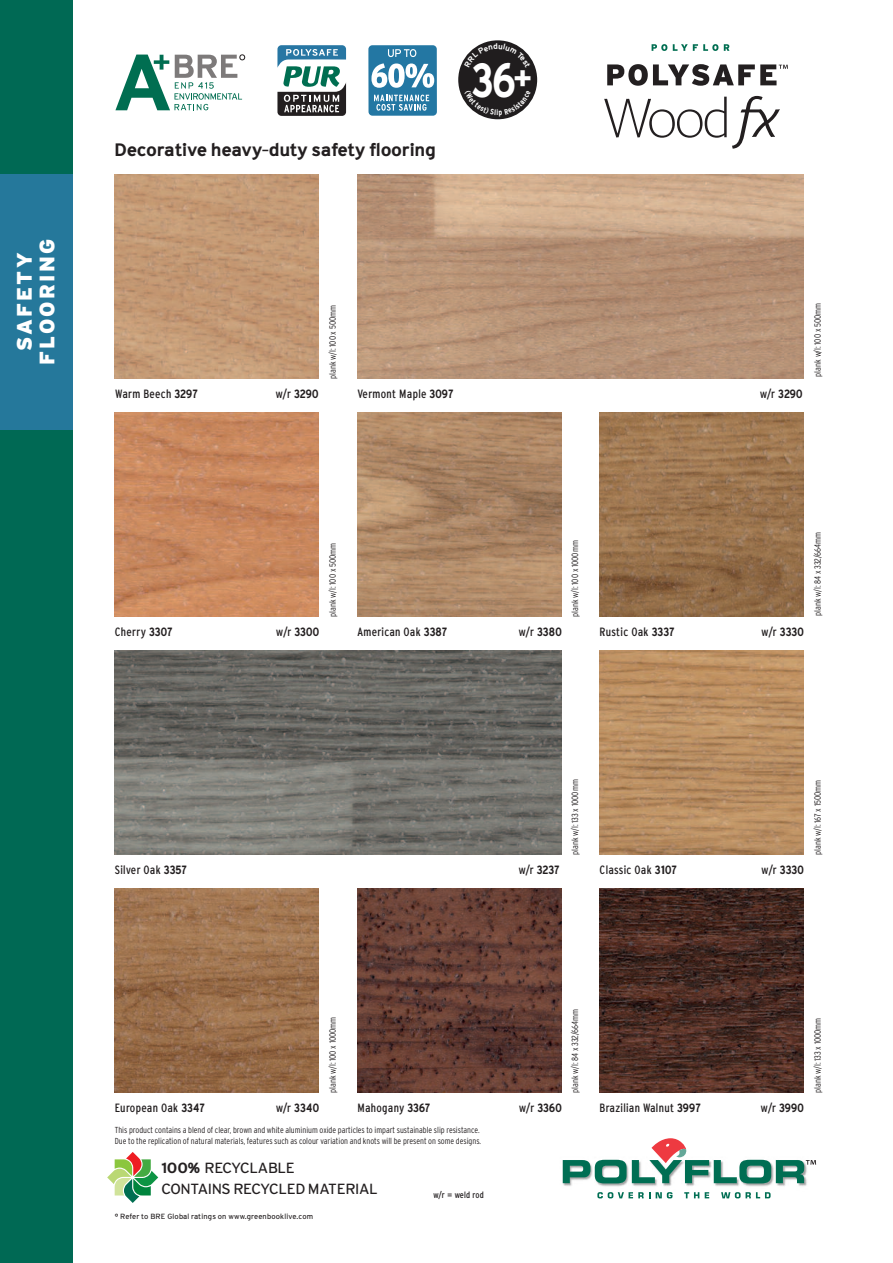
<style>
.page{position:relative;width:893px;height:1263px;background:#fff}
.page>*{position:absolute;margin:0;border:0;box-sizing:border-box;transform-origin:0 0}
.t1{font:700 condensed 47.85px "Polyflor Sans";color:#fff;scale:.96 1}
.t2{font:900 21px/22.5px "Interstate";letter-spacing:.105em;color:#fff;text-align:center}
.t3{font:700 18px "Polyflor Sans";letter-spacing:.02em;color:#231f20}
.t4{font:14.7px/21px "Polyflor Sans";letter-spacing:-.025em;color:#231f20}
.t5{font:condensed 12px "Polyflor Sans";letter-spacing:.025em;color:#231f20}
.t6{font:700 condensed 12px "Polyflor Sans";letter-spacing:.01em;color:#231f20}
.t7{font:300 condensed 9px "Interstate";color:#231f20}
.t8{font:condensed 9px "Polyflor Sans";letter-spacing:.025em;color:#231f20}
.t9{font:300 condensed 8.7px/10.5px "Interstate";color:#231f20}
.t10{font:700 condensed 7.8px "Polyflor Sans";color:#fff}
.t11{font:7.5px "Polyflor Sans";letter-spacing:.02em;color:#231f20}
.s1{font-family:"Interstate";font-stretch:normal;font-size:31.35px}
.s2{font-weight:700}
.s3{font-weight:400}
</style>
<div class="page">
<svg style="left:107px;top:1152px;width:51px;height:51px"></svg>
<svg style="left:115px;top:54px;width:130px;height:56px"></svg>
<svg style="left:652px;top:44px;width:15px;height:7px"></svg>
<svg style="left:673px;top:44px;width:45px;height:7px"></svg>
<svg style="left:724px;top:44px;width:5px;height:7px"></svg>
<svg style="left:604px;top:96px;width:176px;height:53px"></svg>
<svg style="left:607px;top:64px;width:181px;height:22px"></svg>
<img style="left:562px;top:1160px;width:245px;height:39px">
<svg style="left:597px;top:1192px;width:53px;height:6px"></svg>
<svg style="left:656px;top:1192px;width:16px;height:6px"></svg>
<svg style="left:684px;top:1192px;width:15px;height:6px"></svg>
<svg style="left:705px;top:1192px;width:4px;height:6px"></svg>
<svg style="left:721px;top:1192px;width:50px;height:6px"></svg>
<svg style="left:563px;top:1138px;width:253px;height:45px"></svg>
<div style="left:0;top:0;width:72px;height:1263px;background:#006954"></div>
<div style="left:0;top:174px;width:72px;height:255px;background:#25789b"></div>
<svg style="left:277px;top:45px;width:69px;height:71px"></svg>
<svg style="left:368px;top:45px;width:69px;height:71px"></svg>
<div style="left:458px;top:40px;width:79px;height:79px;background:#201d1e;border-radius:50%"></div>
<img style="left:357px;top:174px;width:447px;height:204px">
<img style="left:115px;top:651px;width:446px;height:204px">
<img style="left:357px;top:889px;width:204px;height:204px">
<img style="left:600px;top:412px;width:204px;height:205px">
<img style="left:600px;top:889px;width:204px;height:204px">
<img style="left:600px;top:651px;width:204px;height:204px">
<img style="left:115px;top:412px;width:204px;height:205px">
<img style="left:357px;top:412px;width:204px;height:205px">
<img style="left:115px;top:174px;width:204px;height:204px">
<img style="left:115px;top:889px;width:204px;height:204px">
<svg style="left:464px;top:100px;width:67px;height:17px"></svg>
<svg style="left:464px;top:43px;width:67px;height:17px"></svg>
<h2 class="t2" style="left:13px;top:365px;width:128px;rotate:-90deg">SAFETY<br>FLOORING</h2>
<h1 class="t1" style="left:471px;top:61px;width:65px">36<span class="s1">+</span></h1>
<h3 class="t3" style="left:114px;top:143px;width:323px">Decorative heavy-duty safety flooring</h3>
<p class="t10" style="left:496px;top:109px;width:3px">i</p>
<h3 class="t5" style="left:115px;top:389px;width:84px">Warm Beech <span class="s2">3297</span></h3>
<h3 class="t6" style="left:276px;top:389px;width:44px"><span class="s3">w/r</span> 3290</h3>
<p class="t7" style="left:328px;top:379px;width:75px;rotate:-90deg">plank w/l: 100 x 500mm</p>
<h3 class="t5" style="left:357px;top:389px;width:98px">Vermont Maple <span class="s2">3097</span></h3>
<h3 class="t6" style="left:760px;top:389px;width:44px"><span class="s3">w/r</span> 3290</h3>
<p class="t7" style="left:812px;top:377px;width:75px;rotate:-90deg">plank w/l: 100 x 500mm</p>
<p class="t7" style="left:328px;top:617px;width:75px;rotate:-90deg">plank w/l: 100 x 500mm</p>
<h3 class="t5" style="left:115px;top:627px;width:59px">Cherry <span class="s2">3307</span></h3>
<h3 class="t6" style="left:276px;top:627px;width:44px"><span class="s3">w/r</span> 3300</h3>
<h3 class="t5" style="left:357px;top:627px;width:91px">American Oak <span class="s2">3387</span></h3>
<h3 class="t6" style="left:519px;top:627px;width:44px"><span class="s3">w/r</span> 3380</h3>
<p class="t7" style="left:570px;top:617px;width:78px;rotate:-90deg">plank w/l: 100 x 1000mm</p>
<h3 class="t5" style="left:600px;top:627px;width:77px">Rustic Oak <span class="s2">3337</span></h3>
<h3 class="t6" style="left:762px;top:627px;width:44px"><span class="s3">w/r</span> 3330</h3>
<p class="t7" style="left:812px;top:616px;width:85px;rotate:-90deg">plank w/l: 84 x 332/664mm</p>
<p class="t7" style="left:570px;top:855px;width:77px;rotate:-90deg">plank w/l: 133 x 1000mm</p>
<p class="t7" style="left:812px;top:855px;width:76px;rotate:-90deg">plank w/l: 167 x 1500mm</p>
<h3 class="t5" style="left:115px;top:865px;width:74px">Silver Oak <span class="s2">3357</span></h3>
<h3 class="t6" style="left:519px;top:865px;width:43px"><span class="s3">w/r</span> 3237</h3>
<h3 class="t5" style="left:600px;top:865px;width:79px">Classic Oak <span class="s2">3107</span></h3>
<h3 class="t6" style="left:762px;top:865px;width:44px"><span class="s3">w/r</span> 3330</h3>
<h3 class="t5" style="left:115px;top:1103px;width:92px">European Oak <span class="s2">3347</span></h3>
<h3 class="t6" style="left:276px;top:1103px;width:44px"><span class="s3">w/r</span> 3340</h3>
<p class="t7" style="left:328px;top:1093px;width:78px;rotate:-90deg">plank w/l: 100 x 1000mm</p>
<h3 class="t5" style="left:357px;top:1103px;width:75px">Mahogany <span class="s2">3367</span></h3>
<h3 class="t6" style="left:519px;top:1103px;width:44px"><span class="s3">w/r</span> 3360</h3>
<p class="t9" style="left:115px;top:1125px;width:368px">This product contains a blend of clear, brown and white aluminium oxide particles to impart sustainable slip resistance.<br>Due to the replication of natural materials, features such as colour variation and knots will be present on some designs.</p>
<h3 class="t4" style="left:161px;top:1159px;width:218px"><span class="s2">100%</span> RECYCLABLE<br>CONTAINS RECYCLED MATERIAL</h3>
<p class="t11" style="left:115px;top:1213px;width:200px">° Refer to BRE Global ratings on www.greenbooklive.com</p>
<p class="t8" style="left:433px;top:1191px;width:52px">w/r = weld rod</p>
<p class="t7" style="left:570px;top:1093px;width:85px;rotate:-90deg">plank w/l: 84 x 332/664mm</p>
<h3 class="t5" style="left:600px;top:1103px;width:103px">Brazilian Walnut <span class="s2">3997</span></h3>
<h3 class="t6" style="left:761px;top:1103px;width:44px"><span class="s3">w/r</span> 3990</h3>
<p class="t7" style="left:812px;top:1093px;width:77px;rotate:-90deg">plank w/l: 133 x 1000mm</p>
</div>
